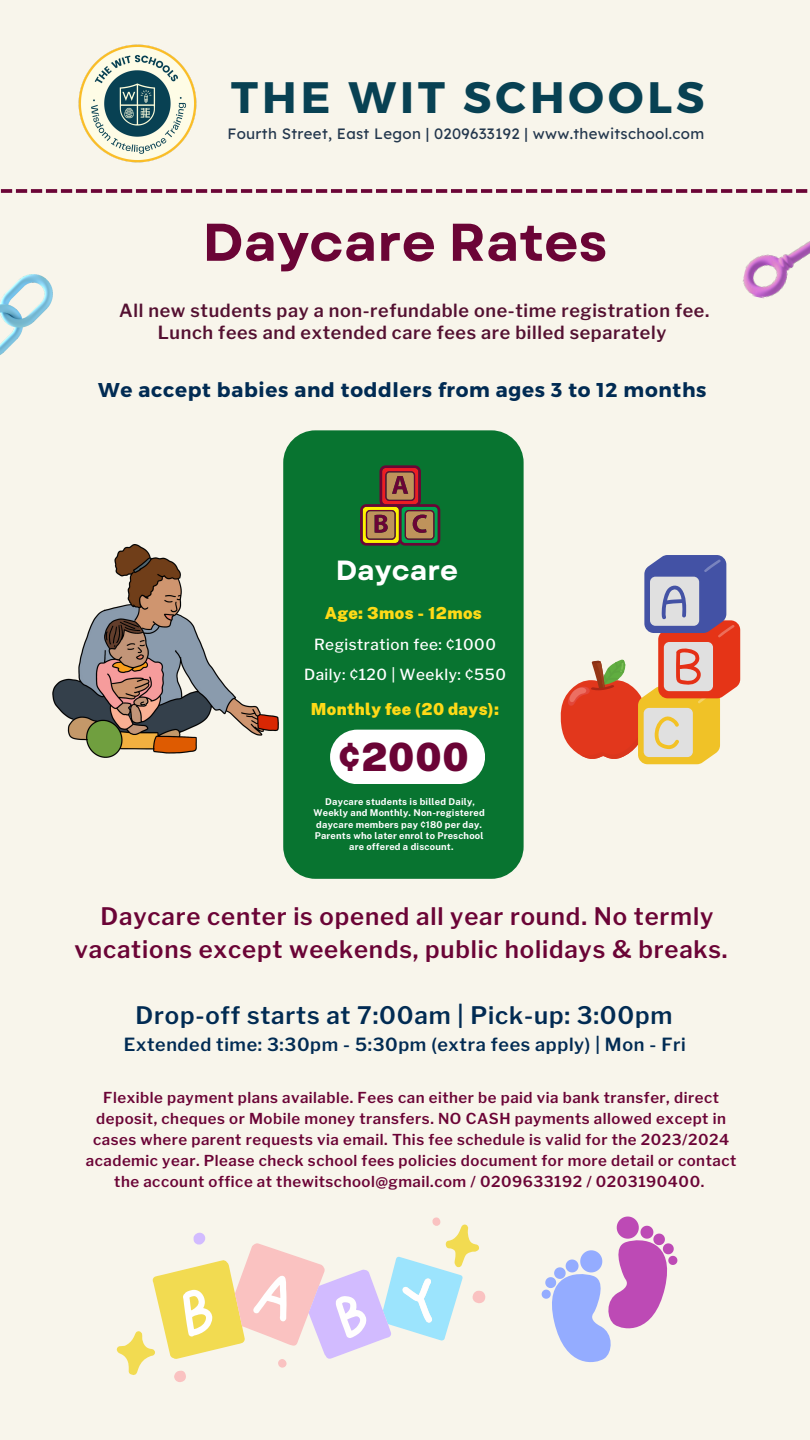
<style>
.page{position:relative;width:810px;height:1440px;background:#f8f5eb}
.page>*{position:absolute;margin:0;border:0;box-sizing:border-box;transform-origin:0 0}
.t1{font:700 53px "Garet";color:#6b0436}
.t2{font:700 44px "Montserrat";letter-spacing:.09em;color:#084153}
.t3{font:900 39px "Public Sans";color:#6b0436}
.t4{font:700 27.8px "Garet";color:#fff}
.t5{font:600 24px/33px "Libre Franklin";letter-spacing:.035em;color:#6b0436;text-align:center}
.t6{font:600 24px "Libre Franklin";letter-spacing:.035em;color:#012b53}
.t7{font:700 20px "Montserrat";letter-spacing:.035em;color:#012b53}
.t8{font:600 18px "Libre Franklin";letter-spacing:.035em;color:#541031}
.t9{font:600 18px "Libre Franklin";letter-spacing:.035em;color:#012b53}
.t10{font:900 16.6px "Public Sans";letter-spacing:.02em;color:#ffda17}
.t11{font:500 15.2px "Libre Franklin";letter-spacing:.035em;color:#fff}
.t12{font:600 15px/21px "Libre Franklin";letter-spacing:.035em;color:#6b0436;text-align:center}
.t13{font:15px "Lexend Deca";letter-spacing:.02em;color:#23374d}
.t14{font:700 9.4px/11.3px "Public Sans";letter-spacing:.02em;color:#fff;text-align:center}
</style>
<div class="page">
<img style="left:742px;top:241px;width:68px;height:58px">
<img style="left:0;top:274px;width:53px;height:81px">
<img style="left:78px;top:44px;width:119px;height:119px">
<svg style="left:0;top:189px;width:808px;height:4px"></svg>
<div style="left:283px;top:430px;width:240px;height:449px;background:#087430;border-radius:32px"></div>
<svg style="left:360px;top:465px;width:80px;height:81px"></svg>
<div style="left:330px;top:730px;width:155px;height:54px;background:#fff;border-radius:27px"></div>
<svg style="left:560px;top:555px;width:180px;height:209px"></svg>
<img style="left:53px;top:544px;width:226px;height:213px">
<svg style="left:542px;top:1217px;width:135px;height:145px"></svg>
<svg style="left:116px;top:1217px;width:369px;height:165px"></svg>
<p class="t2" style="left:231px;top:69px;width:475px">THE WIT SCHOOLS</p>
<p class="t13" style="left:227px;top:124px;width:478px">Fourth Street, East Legon | 0209633192 | www.thewitschool.com</p>
<p class="t1" style="left:203px;top:204px;width:406px">Daycare Rates</p>
<p class="t8" style="left:119px;top:299px;width:591px">All new students pay a non-refundable one-time registration fee.</p>
<p class="t8" style="left:158px;top:322px;width:510px">Lunch fees and extended care fees are billed separately</p>
<p class="t7" style="left:98px;top:376px;width:610px">We accept babies and toddlers from ages 3 to 12 months</p>
<p class="t4" style="left:336px;top:550px;width:124px">Daycare</p>
<p class="t10" style="left:325px;top:603px;width:158px">Age: 3mos - 12mos</p>
<p class="t11" style="left:314px;top:635px;width:183px">Registration fee: ¢1000</p>
<p class="t11" style="left:304px;top:665px;width:203px">Daily: ¢120 | Weekly: ¢550</p>
<p class="t10" style="left:311px;top:700px;width:190px">Monthly fee (20 days):</p>
<p class="t3" style="left:338px;top:734px;width:132px">¢2000</p>
<p class="t14" style="left:314px;top:796px;width:173px">Daycare students is billed Daily,<br>Weekly and Monthly. Non-registered</p>
<p class="t14" style="left:316px;top:819px;width:167px">daycare members pay ¢180 per day.</p>
<p class="t14" style="left:315px;top:830px;width:170px">Parents who later enrol to Preschool are offered a discount.</p>
<p class="t5" style="left:74px;top:900px;width:655px">Daycare center is opened all year round. No termly vacations except weekends, public holidays &amp; breaks.</p>
<p class="t6" style="left:135px;top:1001px;width:539px">Drop-off starts at 7:00am | Pick-up: 3:00pm</p>
<p class="t9" style="left:124px;top:1033px;width:563px">Extended time: 3:30pm - 5:30pm (extra fees apply) | Mon - Fri</p>
<p class="t12" style="left:86px;top:1087px;width:652px">Flexible payment plans available. Fees can either be paid via bank transfer, direct deposit, cheques or Mobile money transfers. NO CASH payments allowed except in cases where parent requests via email. This fee schedule is valid for the 2023/2024 academic year. Please check school fees policies document for more detail or contact the account office at thewitschool@gmail.com / 0209633192 / 0203190400.</p>
</div>
